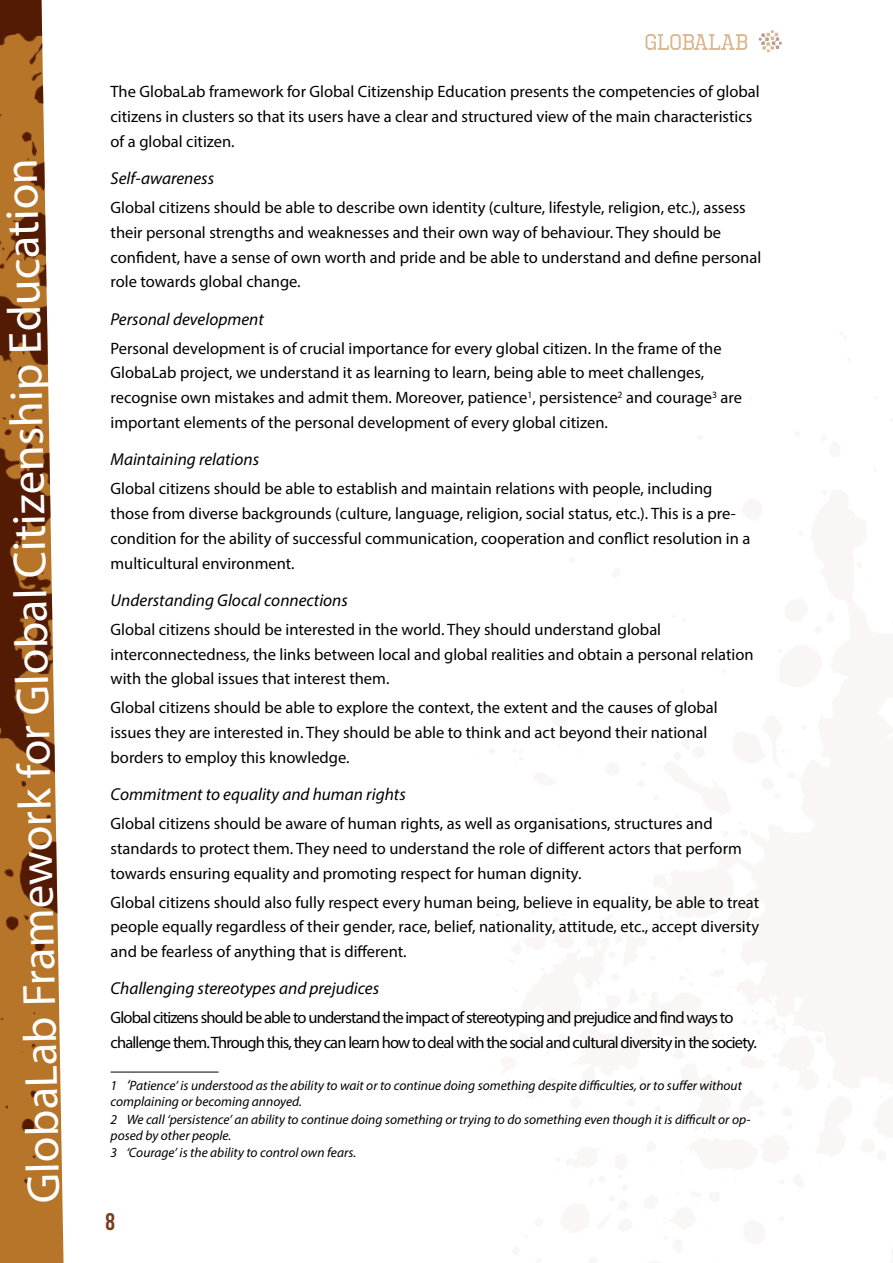
<style>
.page{position:relative;width:893px;height:1263px;background:#fff}
.page>*{position:absolute;margin:0;border:0;box-sizing:border-box;transform-origin:0 0}
.t1{font:46.65px "Myriad Pro";color:#fff}
.t2{font:24px "Bebas Neue";color:#763c1d}
.t3{font:italic 17.25px "Myriad Pro";color:#000}
.t4{font:16.5px/24.8px "Myriad Pro";color:#000}
.t5{font:16.5px/24.8px "Myriad Pro";letter-spacing:-.05em;color:#000}
.t6{font:italic 13.5px/16.2px "Myriad Pro";color:#000}
.s1{font-size:15px}
</style>
<div class="page">
<svg style="left:0;top:0;width:64px;height:1263px;background:#aa7541"></svg>
<svg style="left:645px;top:34px;width:102px;height:16px"></svg>
<svg style="left:759px;top:30px;width:23px;height:22px"></svg>
<hr style="left:111px;top:1072px;width:108px;height:1px;background:#000">
<h1 class="t1" style="left:13px;top:1203px;width:1046px;rotate:-91deg">GlobaLab Framework for Global Citizenship Education</h1>
<p class="t4" style="left:111px;top:79px;width:651px">The GlobaLab framework for Global Citizenship Education presents the competencies of global citizens in clusters so that its users have a clear and structured view of the main characteristics of a global citizen.</p>
<p class="t3" style="left:111px;top:168px;width:105px">Self-awareness</p>
<p class="t4" style="left:111px;top:195px;width:652px">Global citizens should be able to describe own identity (culture, lifestyle, religion, etc.), assess their personal strengths and weaknesses and their own way of behaviour. They should be confident, have a sense of own worth and pride and be able to understand and define personal role towards global change.</p>
<p class="t3" style="left:111px;top:308px;width:155px">Personal development</p>
<p class="t4" style="left:111px;top:336px;width:633px">Personal development is of crucial importance for every global citizen. In the frame of the GlobaLab project, we understand it as learning to learn, being able to meet challenges, recognise own mistakes and admit them. Moreover, patience<sup>1</sup>, persistence<sup>2</sup> and courage<sup>3</sup> are important elements of the personal development of every global citizen.</p>
<p class="t3" style="left:111px;top:449px;width:150px">Maintaining relations</p>
<p class="t4" style="left:111px;top:476px;width:641px">Global citizens should be able to establish and maintain relations with people, including those from diverse backgrounds (culture, language, religion, social status, etc.). This is a pre&shy;condition for the ability of successful communication, cooperation and conflict resolution in a multicultural environment.</p>
<p class="t3" style="left:111px;top:589px;width:239px">Understanding Glocal connections</p>
<p class="t4" style="left:111px;top:617px;width:645px">Global citizens should be interested in the world. They should understand global interconnectedness, the links between local and global realities and obtain a personal relation with the global issues that interest them.</p>
<p class="t4" style="left:111px;top:695px;width:609px">Global citizens should be able to explore the context, the extent and the causes of global issues they are interested in. They should be able to think and act beyond their national borders to employ this knowledge.</p>
<p class="t3" style="left:111px;top:783px;width:297px">Commitment to equality and human rights</p>
<p class="t4" style="left:111px;top:811px;width:633px">Global citizens should be aware of human rights, as well as organisations, structures and standards to protect them. They need to understand the role of different actors that perform towards ensuring equality and promoting respect for human dignity.</p>
<p class="t4" style="left:111px;top:889px;width:650px;text-align:justify">Global citizens should also fully respect every human being, believe in equality, be able to treat people equally regardless of their gender, race, belief, nationality, attitude, etc., accept diversity and be fearless of anything that is different.</p>
<p class="t3" style="left:111px;top:978px;width:270px">Challenging stereotypes and prejudices</p>
<p class="t5" style="left:111px;top:1005px;width:648px">Global citizens should be able to understand the impact of stereotyping and prejudice and find ways to challenge them. Through this, they can learn how to deal with the social and cultural diversity in the society.</p>
<p class="t6" style="left:111px;top:1077px;width:633px">1 <span class="s1">‘</span>Patience’ is understood as the ability to wait or to continue doing something despite difficulties, or to suffer without complaining or becoming annoyed.</p>
<p class="t6" style="left:111px;top:1111px;width:641px">2 We call ‘persistence’ an ability to continue doing something or trying to do something even though it is difficult or op&shy;posed by other people.<br>3 ‘Courage’ is the ability to control own fears.</p>
<h2 class="t2" style="left:105px;top:1208px;width:11px">8</h2>
</div>
